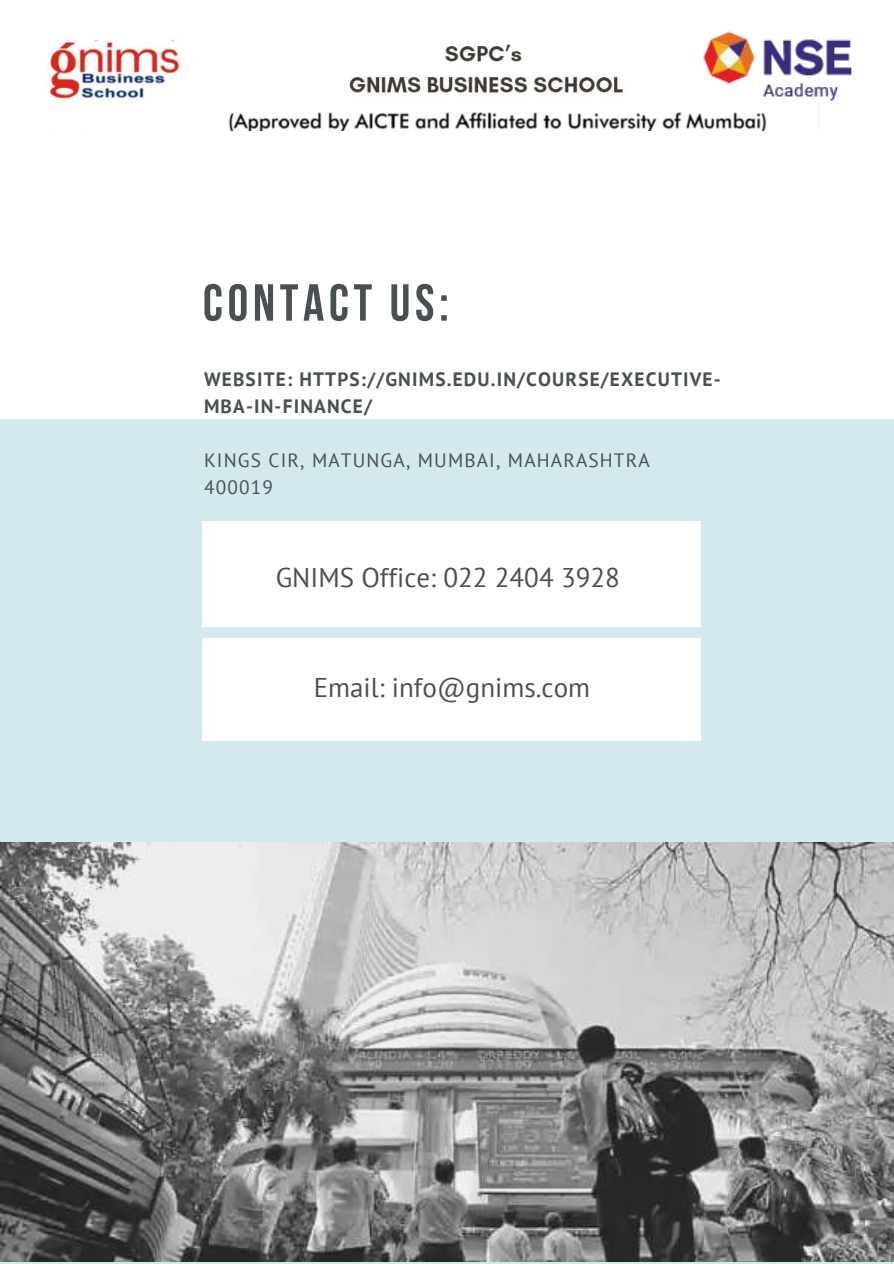
<style>
.page{position:relative;width:894px;height:1264px;background:#fff}
.page>*{position:absolute;margin:0;border:0;box-sizing:border-box;transform-origin:0 0}
.t1{font:700 52.05px "Bebas Neue";letter-spacing:.09em;color:#495052}
.t2{font:27px "PT Sans";color:#495052}
.t3{font:700 19.35px/27px "PT Sans";letter-spacing:.06em;color:#495052}
.t4{font:19.35px/27px "PT Sans";letter-spacing:.06em;color:#495052}
</style>
<div class="page">
<div style="left:0;top:419px;width:893px;height:844px;background:#d3e9ee"></div>
<div style="left:203px;top:521px;width:497px;height:106px;background:#fff"></div>
<div style="left:203px;top:638px;width:497px;height:106px;background:#fff"></div>
<div style="left:188px;top:741px;width:512px;height:493px;background:#d3e9ee"></div>
<img style="left:47px;top:36px;width:720px;height:94px">
<img style="left:0;top:842px;width:893px;height:419px">
<img style="left:689px;top:31px;width:163px;height:83px">
<h1 class="t1" style="left:203px;top:281px;width:247px">CONTACT US:</h1>
<p class="t3" style="left:204px;top:365px;width:518px">WEBSITE: HTTPS://GNIMS.EDU.IN/COURSE/EXECUTIVE-<br>MBA-IN-FINANCE/</p>
<p class="t4" style="left:204px;top:447px;width:447px">KINGS CIR, MATUNGA, MUMBAI, MAHARASHTRA<br>400019</p>
<h2 class="t2" style="left:276px;top:559px;width:345px">GNIMS Office: 022 2404 3928</h2>
<h2 class="t2" style="left:314px;top:669px;width:278px">Email: info@gnims.com</h2>
</div>
